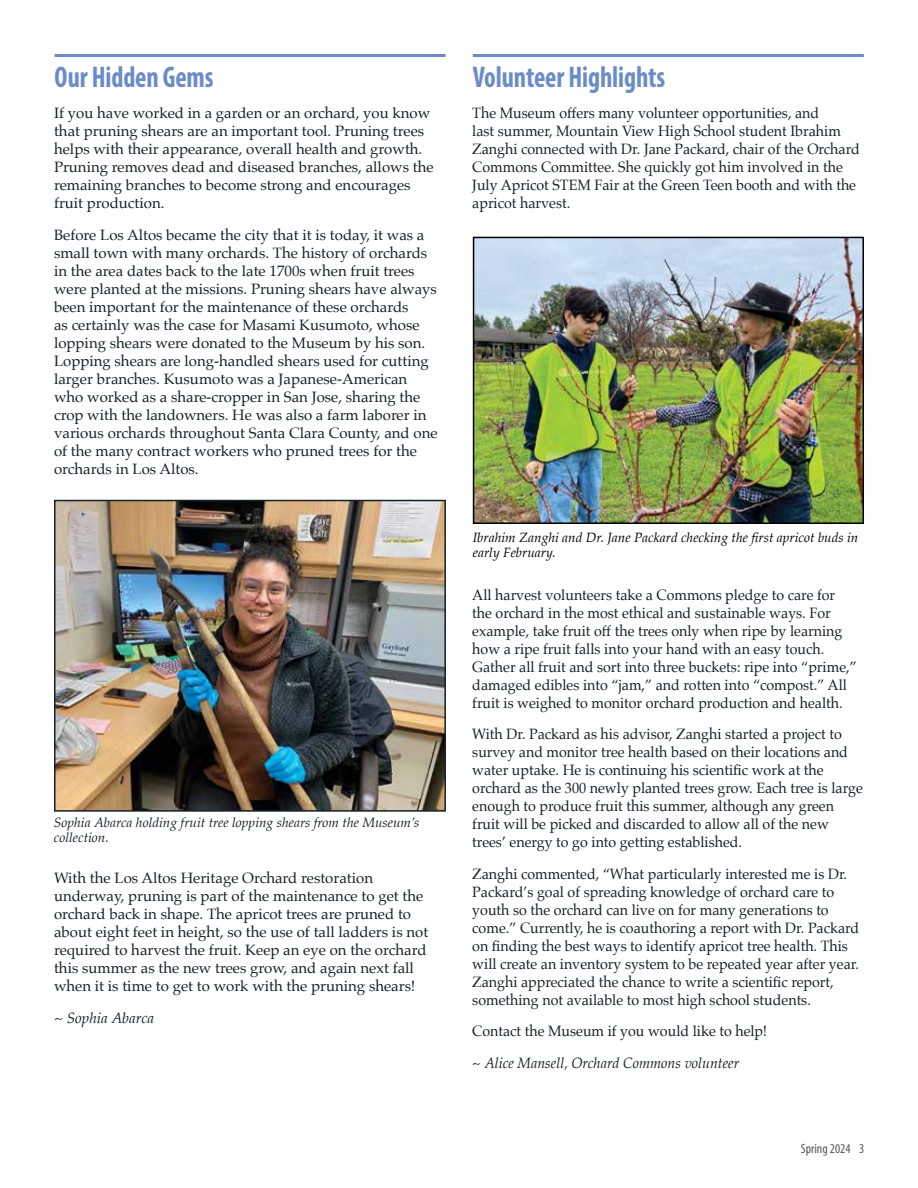
<style>
.page{position:relative;width:918px;height:1188px;background:#fff}
.page>*{position:absolute;margin:0;border:0;box-sizing:border-box;transform-origin:0 0}
.t1{font:700 condensed 30px "Myriad Pro";letter-spacing:-.005em;color:#6c8cc7;scale:.9 1}
.t2{font:15px/18px "Palatino";color:#152128;scale:.95 1}
.t3{font:15px/18px "Palatino";color:#152128}
.t4{font:italic 15px "Palatino";color:#152128;scale:.95 1}
.t5{font:italic 15px "Palatino";color:#152128}
.t6{font:italic 13.5px/15px "Palatino";color:#000}
.t7{font:italic 13.5px/15px "Palatino";color:#152128}
.t8{font:condensed 13.5px "Myriad Pro";color:#58595b}
</style>
<div class="page">
<hr style="left:55px;top:54px;width:391px;height:3px;background:#6c8cc7">
<hr style="left:473px;top:54px;width:391px;height:3px;background:#6c8cc7">
<img style="left:476px;top:240px;width:385px;height:281px">
<div style="left:473px;top:237px;width:391px;height:287px;border:2px solid #000"></div>
<img style="left:57px;top:503px;width:386px;height:306px">
<div style="left:54px;top:500px;width:392px;height:312px;border:2px solid #152128"></div>
<h1 class="t1" style="left:55px;top:59px;width:178px">Our Hidden Gems</h1>
<h1 class="t1" style="left:473px;top:59px;width:215px">Volunteer Highlights</h1>
<p class="t3" style="left:54px;top:104px;width:381px">If you have worked in a garden or an orchard, you know that pruning shears are an important tool. Pruning trees helps with their appearance, overall health and growth.<br>Pruning removes dead and diseased branches, allows the remaining branches to become strong and encourages fruit production.</p>
<p class="t3" style="left:54px;top:226px;width:385px">Before Los Altos became the city that it is today, it was a small town with many orchards. The history of orchards in the area dates back to the late 1700s when fruit trees were planted at the missions. Pruning shears have always been important for the maintenance of these orchards<br>as certainly was the case for Masami Kusumoto, whose lopping shears were donated to the Museum by his son.<br>Lopping shears are long-handled shears used for cutting larger branches. Kusumoto was a Japanese-American who worked as a share-cropper in San Jose, sharing the crop with the landowners. He was also a farm laborer in various orchards throughout Santa Clara County, and one of the many contract workers who pruned trees for the orchards in Los Altos.</p>
<p class="t2" style="left:472px;top:104px;width:409px">The Museum offers many volunteer opportunities, and<br>last summer, Mountain View High School student Ibrahim Zanghi connected with Dr. Jane Packard, chair of the Orchard Commons Committee. She quickly got him involved in the July Apricot STEM Fair at the Green Teen booth and with the apricot harvest.</p>
<p class="t7" style="left:54px;top:815px;width:367px">Sophia Abarca holding fruit tree lopping shears from the Museum’s collection.</p>
<p class="t3" style="left:54px;top:869px;width:376px">With the Los Altos Heritage Orchard restoration underway, pruning is part of the maintenance to get the orchard back in shape. The apricot trees are pruned to about eight feet in height, so the use of tall ladders is not required to harvest the fruit. Keep an eye on the orchard this summer as the new trees grow, and again next fall when it is time to get to work with the pruning shears!</p>
<p class="t5" style="left:54px;top:1005px;width:102px">~ Sophia Abarca</p>
<p class="t6" style="left:473px;top:530px;width:387px">Ibrahim Zanghi and Dr. Jane Packard checking the first apricot buds in early February.</p>
<p class="t2" style="left:472px;top:586px;width:406px">All harvest volunteers take a Commons pledge to care for the orchard in the most ethical and sustainable ways. For example, take fruit off the trees only when ripe by learning how a ripe fruit falls into your hand with an easy touch.<br>Gather all fruit and sort into three buckets: ripe into “prime,” damaged edibles into “jam,” and rotten into “compost.” All fruit is weighed to monitor orchard production and health.</p>
<p class="t2" style="left:472px;top:725px;width:413px">With Dr. Packard as his advisor, Zanghi started a project to survey and monitor tree health based on their locations and water uptake. He is continuing his scientific work at the orchard as the 300 newly planted trees grow. Each tree is large enough to produce fruit this summer, although any green fruit will be picked and discarded to allow all of the new trees’ energy to go into getting established.</p>
<p class="t2" style="left:472px;top:865px;width:409px">Zanghi commented, “What particularly interested me is Dr.<br>Packard’s goal of spreading knowledge of orchard care to youth so the orchard can live on for many generations to come.” Currently, he is coauthoring a report with Dr. Packard on finding the best ways to identify apricot tree health. This will create an inventory system to be repeated year after year.<br>Zanghi appreciated the chance to write a scientific report, something not available to most high school students.</p>
<p class="t2" style="left:472px;top:1022px;width:312px">Contact the Museum if you would like to help!</p>
<p class="t4" style="left:472px;top:1050px;width:283px">~ Alice Mansell, Orchard Commons volunteer</p>
<p class="t8" style="left:801px;top:1141px;width:65px">Spring 2024 3</p>
</div>
